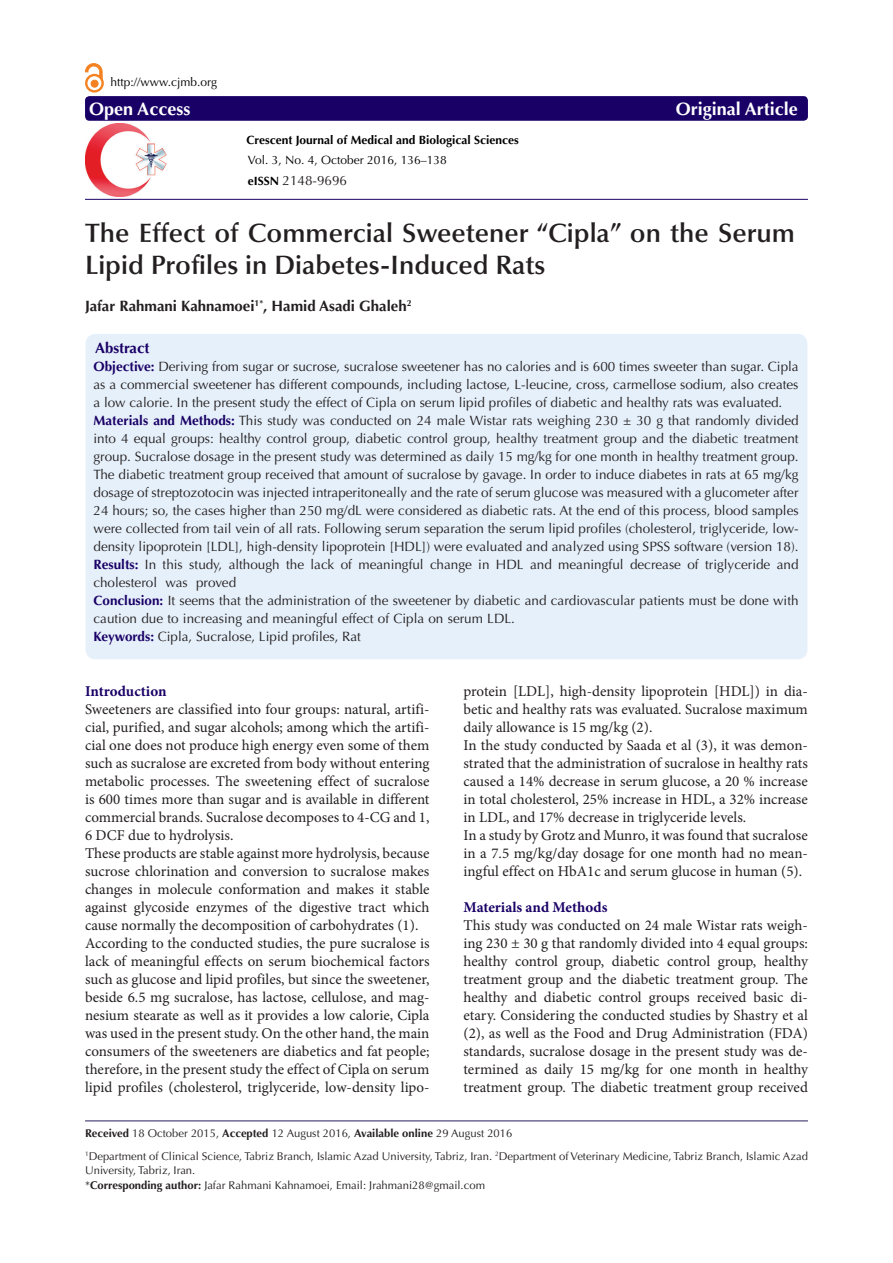
<style>
.page{position:relative;width:893px;height:1263px;background:#fff}
.page>*{position:absolute;margin:0;border:0;box-sizing:border-box;transform-origin:0 0}
.Pa3{font:600 26.7px/31.5px "Optima LT Std";color:#231f20}
.t1{font:700 18px "Optima LT Std";color:#fff}
.t2{font:15px/18px "Minion Pro";color:#231f20;text-align:justify}
.t3{font:700 15px "Optima LT Std";color:#231f20}
.t4{font:700 15px "Minion Pro";color:#190066}
.t5{font:700 15px "Optima LT Std";color:#190066}
.t6{font:13.5px/18px "Optima LT Std";color:#231f20;text-align:justify}
.t7{font:12px "Optima LT Std";color:#000}
.t8{font:700 12px "Optima LT Std";color:#000}
.t9{font:11.25px/14.2px "Optima LT Std";color:#231f20}
.s1{font-weight:700;font-size:12px;color:#000}
.s2{font-weight:700;color:#190066}
.s3{font-weight:700}
</style>
<div class="page">
<div style="left:85px;top:333px;width:723px;height:327px;background:#e6f0fa;border-radius:10px"></div>
<div style="left:85px;top:96px;width:723px;height:25px;background:#190066;border-radius:4px"></div>
<hr style="left:85px;top:199px;width:723px;height:1px;background:#190066">
<hr style="left:85px;top:1120px;width:723px;height:1px;background:#261d5c">
<div style="left:91px;top:80px;width:7px;height:7px;background:#f58220;border-radius:50%"></div>
<div style="left:91px;top:80px;width:7px;height:7px;border:1px solid #f58220;border-radius:50%"></div>
<div style="left:85px;top:74px;width:19px;height:19px;border:2px solid #f58220;border-radius:50%"></div>
<svg style="left:85px;top:63px;width:17px;height:16px"></svg>
<img style="left:85px;top:124px;width:82px;height:72px">
<p class="t7" style="left:111px;top:75px;width:108px">http://www.cjmb.org</p>
<p class="t1" style="left:89px;top:98px;width:103px">Open Access</p>
<p class="t1" style="left:676px;top:98px;width:124px">Original Article</p>
<p class="t8" style="left:247px;top:132px;width:274px">Crescent Journal of Medical and Biological Sciences</p>
<p class="t7" style="left:248px;top:153px;width:200px">Vol. 3, No. 4, October 2016, 136–138</p>
<p class="t6" style="left:248px;top:171px;width:101px"><span class="s1">eISSN</span> 2148-9696</p>
<p class="Pa3" style="left:85px;top:218px;width:712px">The Effect of Commercial Sweetener “Cipla” on the Serum<br>Lipid Profiles in Diabetes-Induced Rats</p>
<p class="t3" style="left:85px;top:297px;width:328px">Jafar Rahmani Kahnamoei<sup>1*</sup>, Hamid Asadi Ghaleh<sup>2</sup></p>
<p class="t5" style="left:95px;top:339px;width:56px">Abstract</p>
<p class="t6" style="left:94px;top:357px;width:707px"><span class="s2">Objective:</span> Deriving from sugar or sucrose, sucralose sweetener has no calories and is 600 times sweeter than sugar. Cipla as a commercial sweetener has different compounds, including lactose, L-leucine, cross, carmellose sodium, also creates a low calorie. In the present study the effect of Cipla on serum lipid profiles of diabetic and healthy rats was evaluated.</p>
<p class="t6" style="left:94px;top:411px;width:707px"><span class="s2">Materials and Methods:</span> This study was conducted on 24 male Wistar rats weighing 230 ± 30 g that randomly divided into 4 equal groups: healthy control group, diabetic control group, healthy treatment group and the diabetic treatment group. Sucralose dosage in the present study was determined as daily 15 mg/kg for one month in healthy treatment group.<br>The diabetic treatment group received that amount of sucralose by gavage. In order to induce diabetes in rats at 65 mg/kg dosage of streptozotocin was injected intraperitoneally and the rate of serum glucose was measured with a glucometer after 24 hours; so, the cases higher than 250 mg/dL were considered as diabetic rats. At the end of this process, blood samples were collected from tail vein of all rats. Following serum separation the serum lipid profiles (cholesterol, triglyceride, low&shy;density lipoprotein [LDL], high-density lipoprotein [HDL]) were evaluated and analyzed using SPSS software (version 18).</p>
<p class="t6" style="left:94px;top:555px;width:706px"><span class="s2">Results:</span> In this study, although the lack of meaningful change in HDL and meaningful decrease of triglyceride and cholesterol was proved</p>
<p class="t6" style="left:94px;top:591px;width:706px"><span class="s2">Conclusion:</span> It seems that the administration of the sweetener by diabetic and cardiovascular patients must be done with caution due to increasing and meaningful effect of Cipla on serum LDL.</p>
<p class="t6" style="left:94px;top:627px;width:269px"><span class="s2">Keywords:</span> Cipla, Sucralose, Lipid profiles, Rat</p>
<p class="t4" style="left:85px;top:681px;width:83px">Introduction</p>
<p class="t2" style="left:85px;top:700px;width:346px">Sweeteners are classified into four groups: natural, artifi&shy;cial, purified, and sugar alcohols; among which the artifi&shy;cial one does not produce high energy even some of them such as sucralose are excreted from body without entering metabolic processes. The sweetening effect of sucralose is 600 times more than sugar and is available in different commercial brands. Sucralose decomposes to 4-CG and 1, 6 DCF due to hydrolysis.</p>
<p class="t2" style="left:85px;top:844px;width:346px">These products are stable against more hydrolysis, because sucrose chlorination and conversion to sucralose makes changes in molecule conformation and makes it stable against glycoside enzymes of the digestive tract which cause normally the decomposition of carbohydrates (1).</p>
<p class="t2" style="left:85px;top:934px;width:346px">According to the conducted studies, the pure sucralose is lack of meaningful effects on serum biochemical factors such as glucose and lipid profiles, but since the sweetener, beside 6.5 mg sucralose, has lactose, cellulose, and mag&shy;nesium stearate as well as it provides a low calorie, Cipla was used in the present study. On the other hand, the main consumers of the sweeteners are diabetics and fat people; therefore, in the present study the effect of Cipla on serum lipid profiles (cholesterol, triglyceride, low-density lipo-</p>
<p class="t2" style="left:463px;top:682px;width:346px">protein [LDL], high-density lipoprotein [HDL]) in dia&shy;betic and healthy rats was evaluated. Sucralose maximum daily allowance is 15 mg/kg (2).</p>
<p class="t2" style="left:463px;top:736px;width:346px">In the study conducted by Saada et al (3), it was demon&shy;strated that the administration of sucralose in healthy rats caused a 14% decrease in serum glucose, a 20 % increase in total cholesterol, 25% increase in HDL, a 32% increase in LDL, and 17% decrease in triglyceride levels.</p>
<p class="t2" style="left:463px;top:826px;width:346px">In a study by Grotz and Munro, it was found that sucralose in a 7.5 mg/kg/day dosage for one month had no mean&shy;ingful effect on HbA1c and serum glucose in human (5).</p>
<p class="t4" style="left:463px;top:897px;width:145px">Materials and Methods</p>
<p class="t2" style="left:463px;top:916px;width:346px">This study was conducted on 24 male Wistar rats weigh&shy;ing 230 ± 30 g that randomly divided into 4 equal groups: healthy control group, diabetic control group, healthy treatment group and the diabetic treatment group. The healthy and diabetic control groups received basic di&shy;etary. Considering the conducted studies by Shastry et al (2), as well as the Food and Drug Administration (FDA) standards, sucralose dosage in the present study was de&shy;termined as daily 15 mg/kg for one month in healthy treatment group. The diabetic treatment group received</p>
<p class="t9" style="left:85px;top:1126px;width:429px"><span class="s3">Received</span> 18 October 2015, <span class="s3">Accepted</span> 12 August 2016, <span class="s3">Available online</span> 29 August 2016</p>
<p class="t9" style="left:85px;top:1149px;width:724px"><sup>1</sup>Department of Clinical Science, Tabriz Branch, Islamic Azad University, Tabriz, Iran. <sup>2</sup>Department of Veterinary Medicine, Tabriz Branch, Islamic Azad<br>University, Tabriz, Iran.</p>
<p class="t9" style="left:85px;top:1178px;width:401px">*<span class="s3">Corresponding author:</span> Jafar Rahmani Kahnamoei, Email: Jrahmani28@gmail.com</p>
</div>
